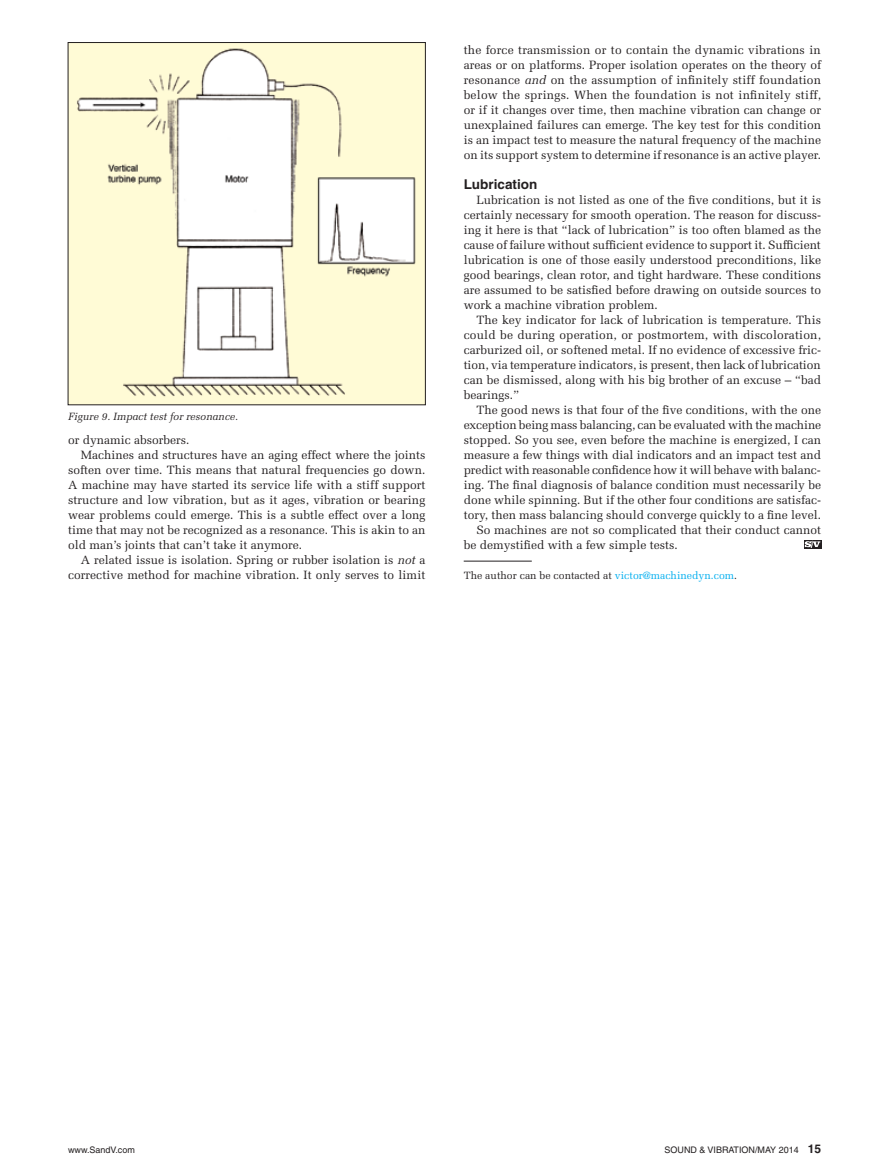
<style>
.page{position:relative;width:878px;height:1175px;background:#fff}
.page>*{position:absolute;margin:0;border:0;box-sizing:border-box;transform-origin:0 0}
.t1{font:700 13.5px "Helvetica";color:#231f20}
.t2{font:12px/15px "Melior";color:#231f20;text-align:justify}
.t3{font:10.5px "Melior";color:#231f20}
.t4{font:italic 10.5px "Melior";color:#231f20}
.t5{font:9px "Helvetica";color:#231f20}
.s1{font-style:italic}
.s2{color:#00aeef}
.s3{font-weight:700;font-size:12px}
</style>
<div class="page">
<svg style="left:804px;top:540px;width:16px;height:9px"></svg>
<hr style="left:463px;top:561px;width:68px;height:1px;background:#231f20">
<img style="left:70px;top:44px;width:354px;height:359px">
<div style="left:68px;top:42px;width:358px;height:363px;border:1px solid #231f20"></div>
<p class="t2" style="left:463px;top:42px;width:359px">the force transmission or to contain the dynamic vibrations in areas or on platforms. Proper isolation operates on the theory of resonance <span class="s1">and</span> on the assumption of infinitely stiff foundation below the springs. When the foundation is not infinitely stiff, or if it changes over time, then machine vibration can change or unexplained failures can emerge. The key test for this condition is an impact test to measure the natural frequency of the machine on its support system to determine if resonance is an active player.</p>
<p class="t1" style="left:463px;top:176px;width:75px">Lubrication</p>
<p class="t2" style="left:463px;top:192px;width:359px;text-indent:13px">Lubrication is not listed as one of the five conditions, but it is certainly necessary for smooth operation. The reason for discuss&shy;ing it here is that “lack of lubrication” is too often blamed as the cause of failure without sufficient evidence to support it. Sufficient lubrication is one of those easily understood preconditions, like good bearings, clean rotor, and tight hardware. These conditions are assumed to be satisfied before drawing on outside sources to work a machine vibration problem.</p>
<p class="t2" style="left:463px;top:312px;width:359px;text-indent:13px">The key indicator for lack of lubrication is temperature. This could be during operation, or postmortem, with discoloration, carburized oil, or softened metal. If no evidence of excessive fric&shy;tion, via temperature indicators, is present, then lack of lubrication can be dismissed, along with his big brother of an excuse – “bad bearings.”</p>
<p class="t2" style="left:476px;top:402px;width:346px">The good news is that four of the five conditions, with the one</p>
<p class="t2" style="left:463px;top:417px;width:359px">exception being mass balancing, can be evaluated with the machine</p>
<p class="t2" style="left:463px;top:432px;width:359px">stopped. So you see, even before the machine is energized, I can</p>
<p class="t2" style="left:463px;top:447px;width:359px">measure a few things with dial indicators and an impact test and</p>
<p class="t2" style="left:463px;top:462px;width:358px">predict with reasonable confidence how it will behave with balanc-</p>
<p class="t2" style="left:463px;top:477px;width:359px">ing. The final diagnosis of balance condition must necessarily be</p>
<p class="t2" style="left:463px;top:492px;width:359px">done while spinning. But if the other four conditions are satisfac-</p>
<p class="t2" style="left:463px;top:507px;width:359px">tory, then mass balancing should converge quickly to a fine level.</p>
<p class="t2" style="left:476px;top:522px;width:346px">So machines are not so complicated that their conduct cannot</p>
<p class="t2" style="left:463px;top:537px;width:215px">be demystified with a few simple tests.</p>
<p class="t4" style="left:68px;top:410px;width:171px">Figure 9. Impact test for resonance.</p>
<p class="t2" style="left:68px;top:432px;width:123px">or dynamic absorbers.</p>
<p class="t2" style="left:81px;top:447px;width:346px">Machines and structures have an aging effect where the joints</p>
<p class="t2" style="left:68px;top:462px;width:359px">soften over time. This means that natural frequencies go down.</p>
<p class="t2" style="left:68px;top:477px;width:359px">A machine may have started its service life with a stiff support</p>
<p class="t2" style="left:68px;top:492px;width:359px">structure and low vibration, but as it ages, vibration or bearing</p>
<p class="t2" style="left:68px;top:507px;width:359px">wear problems could emerge. This is a subtle effect over a long</p>
<p class="t2" style="left:68px;top:522px;width:359px">time that may not be recognized as a resonance. This is akin to an</p>
<p class="t2" style="left:68px;top:537px;width:236px">old man’s joints that can’t take it anymore.</p>
<p class="t2" style="left:81px;top:552px;width:346px">A related issue is isolation. Spring or rubber isolation is <span class="s1">not</span> a</p>
<p class="t2" style="left:68px;top:567px;width:359px">corrective method for machine vibration. It only serves to limit</p>
<p class="t3" style="left:463px;top:569px;width:275px">The author can be contacted at <span class="s2">victor@machinedyn.com</span>.</p>
<p class="t5" style="left:68px;top:1144px;width:68px">www.SandV.com</p>
<p class="t5" style="left:664px;top:1144px;width:158px">SOUND &amp; VIBRATION/MAY 2014 <span class="s3">15</span></p>
</div>
